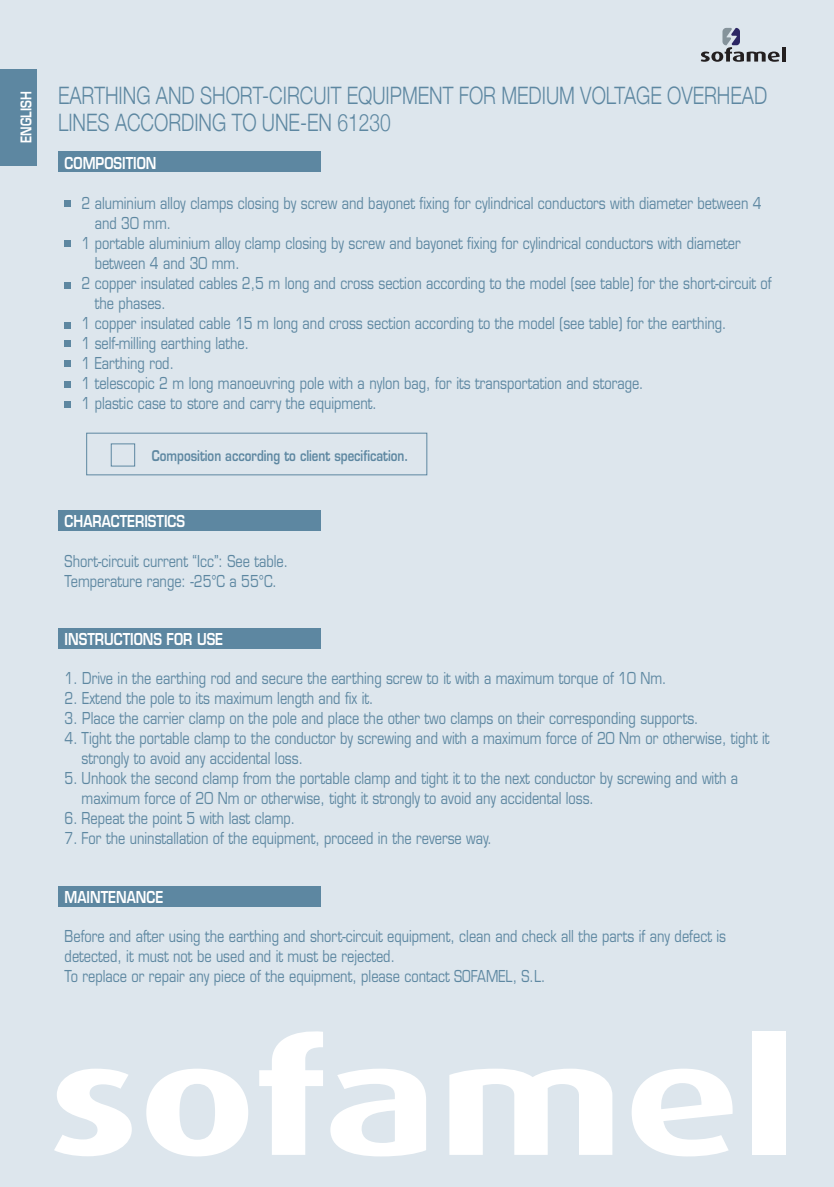
<style>
.page{position:relative;width:834px;height:1187px;background:#fff}
.page>*{position:absolute;margin:0;border:0;box-sizing:border-box;transform-origin:0 0}
.t1{font:300 24px/26.2px "Helvetica Neue";color:#5d87a1;scale:.8 1}
.t2{font:16px/20px "Eurostile";color:#5d87a1;scale:.8 1}
.t3{font:600 16px "Eurostile";color:#fff;scale:.8 1}
.t4{font:600 14.4px "Eurostile";color:#5d87a1;scale:.8 1}
.t5{font:600 14.4px "Eurostile";color:#fff;scale:.8 1}
</style>
<div class="page">
<div style="left:0;top:0;width:834px;height:1186px;background:#dde6ed"></div>
<div style="left:0;top:69px;width:36px;height:96px;background:#5d87a1"></div>
<svg style="left:54px;top:1068px;width:78px;height:87px"></svg>
<svg style="left:146px;top:1068px;width:102px;height:88px"></svg>
<svg style="left:259px;top:1031px;width:64px;height:123px"></svg>
<svg style="left:330px;top:1068px;width:96px;height:88px"></svg>
<svg style="left:449px;top:1068px;width:163px;height:86px"></svg>
<svg style="left:631px;top:1068px;width:102px;height:88px"></svg>
<div style="left:752px;top:1031px;width:33px;height:123px;background:#fff"></div>
<hr style="left:782px;top:47px;width:3px;height:15px;background:#231f20">
<svg style="left:700px;top:28px;width:79px;height:34px"></svg>
<div style="left:58px;top:886px;width:263px;height:20px;background:#5d87a1"></div>
<div style="left:58px;top:510px;width:263px;height:20px;background:#5d87a1"></div>
<div style="left:58px;top:628px;width:263px;height:20px;background:#5d87a1"></div>
<div style="left:58px;top:151px;width:263px;height:20px;background:#5d87a1"></div>
<div style="left:64px;top:200px;width:7px;height:6px;background:#5d87a1"></div>
<div style="left:64px;top:241px;width:7px;height:6px;background:#5d87a1"></div>
<div style="left:64px;top:282px;width:7px;height:7px;background:#5d87a1"></div>
<div style="left:64px;top:360px;width:7px;height:7px;background:#5d87a1"></div>
<div style="left:64px;top:322px;width:7px;height:6px;background:#5d87a1"></div>
<div style="left:64px;top:340px;width:7px;height:7px;background:#5d87a1"></div>
<div style="left:64px;top:401px;width:7px;height:7px;background:#5d87a1"></div>
<div style="left:64px;top:380px;width:7px;height:7px;background:#5d87a1"></div>
<svg style="left:86px;top:432px;width:342px;height:44px"></svg>
<p class="t5" style="left:21px;top:143px;width:66px;rotate:-90deg">ENGLISH</p>
<h1 class="t1" style="left:58px;top:82px;width:887px">EARTHING AND SHORT-CIRCUIT EQUIPMENT FOR MEDIUM VOLTAGE OVERHEAD<br>LINES ACCORDING TO UNE-EN 61230</h1>
<p class="t3" style="left:65px;top:157px;width:116px">COMPOSITION</p>
<p class="t2" style="left:81px;top:194px;width:851px">2 aluminium alloy clamps closing by screw and bayonet fixing for cylindrical conductors with diameter between 4</p>
<p class="t2" style="left:95px;top:214px;width:97px">and 30 mm.</p>
<p class="t2" style="left:81px;top:234px;width:825px">1 portable aluminium alloy clamp closing by screw and bayonet fixing for cylindrical conductors with diameter</p>
<p class="t2" style="left:95px;top:254px;width:183px">between 4 and 30 mm.</p>
<p class="t2" style="left:81px;top:274px;width:864px">2 copper insulated cables 2,5 m long and cross section according to the model (see table) for the short-circuit of</p>
<p class="t2" style="left:95px;top:294px;width:91px">the phases.</p>
<p class="t2" style="left:81px;top:314px;width:808px">1 copper insulated cable 15 m long and cross section according to the model (see table) for the earthing.</p>
<p class="t2" style="left:81px;top:334px;width:211px">1 self-milling earthing lathe.</p>
<p class="t2" style="left:81px;top:354px;width:117px">1 Earthing rod.</p>
<p class="t2" style="left:81px;top:374px;width:704px">1 telescopic 2 m long manoeuvring pole with a nylon bag, for its transportation and storage.</p>
<p class="t2" style="left:81px;top:394px;width:371px">1 plastic case to store and carry the equipment.</p>
<p class="t4" style="left:152px;top:450px;width:322px">Composition according to client specification.</p>
<p class="t3" style="left:65px;top:515px;width:152px">CHARACTERISTICS</p>
<p class="t2" style="left:65px;top:552px;width:281px">Short-circuit current “Icc”: See table.<br>Temperature range: -25°C a 55°C.</p>
<p class="t3" style="left:65px;top:633px;width:200px">INSTRUCTIONS FOR USE</p>
<p class="t2" style="left:65px;top:670px;width:754px">1. Drive in the earthing rod and secure the earthing screw to it with a maximum torque of 10 Nm.</p>
<p class="t2" style="left:65px;top:690px;width:388px">2. Extend the pole to its maximum length and fix it.</p>
<p class="t2" style="left:65px;top:710px;width:794px">3. Place the carrier clamp on the pole and place the other two clamps on their corresponding supports.</p>
<p class="t2" style="left:82px;top:730px;width:861px;text-indent:-17px">4. Tight the portable clamp to the conductor by screwing and with a maximum force of 20 Nm or otherwise, tight it strongly to avoid any accidental loss.</p>
<p class="t2" style="left:82px;top:770px;width:822px;text-indent:-17px">5. Unhook the second clamp from the portable clamp and tight it to the next conductor by screwing and with a maximum force of 20 Nm or otherwise, tight it strongly to avoid any accidental loss.</p>
<p class="t2" style="left:65px;top:810px;width:290px">6. Repeat the point 5 with last clamp.</p>
<p class="t2" style="left:65px;top:830px;width:536px">7. For the uninstallation of the equipment, proceed in the reverse way.</p>
<p class="t3" style="left:65px;top:890px;width:125px">MAINTENANCE</p>
<p class="t2" style="left:65px;top:927px;width:828px">Before and after using the earthing and short-circuit equipment, clean and check all the parts if any defect is detected, it must not be used and it must be rejected.<br>To replace or repair any piece of the equipment, please contact SOFAMEL, S.L.</p>
</div>
